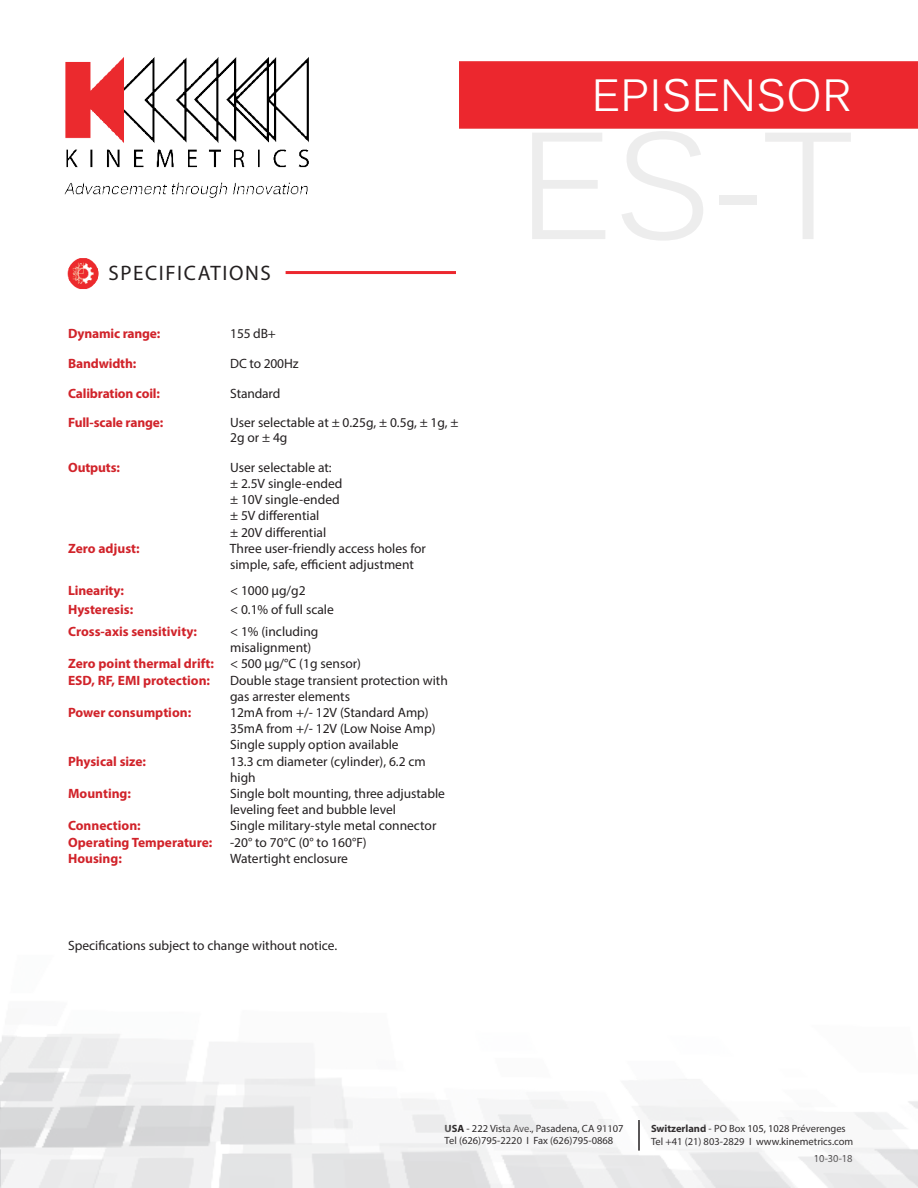
<style>
.page{position:relative;width:918px;height:1188px;background:#fff}
.page>*{position:absolute;margin:0;border:0;box-sizing:border-box;transform-origin:0 0}
.t1{font:45px "Kalinga";color:#fff}
.t2{font:21px "Myriad Pro";letter-spacing:.075em;color:#231f20}
.Body_Text{font:13.5px/16.2px "Myriad Pro";color:#231f20}
.Body_Text-2{font:700 13.5px "Myriad Pro";color:#d1232a}
.t3{font:10.5px "Myriad Pro";color:#231f20}
.s1{font-weight:400;color:#231f20}
.s2{font-weight:700}
</style>
<div class="page">
<img style="left:64px;top:57px;width:245px;height:141px">
<hr style="left:286px;top:271px;width:170px;height:3px;background:#ec272e">
<img style="left:0;top:1034px;width:918px;height:154px">
<img style="left:67px;top:258px;width:32px;height:31px">
<div style="left:460px;top:62px;width:457px;height:66px;background:#ec272e"></div>
<div style="left:459px;top:61px;width:459px;height:68px;border:2px solid #eb2a2f"></div>
<p class="t2" style="left:109px;top:260px;width:164px">SPECIFICATIONS</p>
<p class="Body_Text-2" style="left:68px;top:325px;width:94px">Dynamic range:</p>
<p class="Body_Text" style="left:230px;top:325px;width:47px">155 dB+</p>
<p class="Body_Text-2" style="left:68px;top:354px;width:70px">Bandwidth:</p>
<p class="Body_Text" style="left:230px;top:355px;width:70px">DC to 200Hz</p>
<p class="Body_Text-2" style="left:68px;top:384px;width:93px">Calibration coil:</p>
<p class="Body_Text" style="left:230px;top:385px;width:52px">Standard</p>
<p class="Body_Text-2" style="left:68px;top:414px;width:97px">Full-scale range:</p>
<p class="Body_Text" style="left:230px;top:415px;width:230px;line-height:14.9px">User selectable at ± 0.25g, ± 0.5g, ± 1g, ±<br>2g or ± 4g</p>
<p class="Body_Text-2" style="left:68px;top:458px;width:53px">Outputs:</p>
<p class="Body_Text" style="left:230px;top:459px;width:103px">User selectable at:</p>
<p class="Body_Text" style="left:230px;top:475px;width:114px">± 2.5V single-ended</p>
<p class="Body_Text" style="left:230px;top:491px;width:111px">± 10V single-ended</p>
<p class="Body_Text" style="left:230px;top:508px;width:91px">± 5V differential</p>
<p class="Body_Text" style="left:230px;top:524px;width:98px">± 20V differential</p>
<p class="Body_Text-2" style="left:68px;top:539px;width:73px">Zero adjust:</p>
<p class="Body_Text" style="left:230px;top:540px;width:198px">Three user-friendly access holes for simple, safe, efficient adjustment</p>
<p class="Body_Text-2" style="left:68px;top:582px;width:57px">Linearity:</p>
<p class="Body_Text" style="left:230px;top:582px;width:77px">&lt; 1000 μg/g2</p>
<p class="Body_Text-2" style="left:68px;top:601px;width:67px">Hysteresis:</p>
<p class="Body_Text" style="left:230px;top:602px;width:105px">&lt; 0.1% of full scale</p>
<p class="Body_Text-2" style="left:68px;top:623px;width:130px">Cross-axis sensitivity:</p>
<p class="Body_Text" style="left:230px;top:623px;width:90px">&lt; 1% (including misalignment)</p>
<p class="Body_Text-2" style="left:68px;top:655px;width:294px">Zero point thermal drift: <span class="s1">&lt; 500 μg/°C (1g sensor)</span></p>
<p class="Body_Text-2" style="left:68px;top:671px;width:144px">ESD, RF, EMI protection:</p>
<p class="Body_Text" style="left:230px;top:672px;width:219px">Double stage transient protection with</p>
<p class="Body_Text" style="left:230px;top:688px;width:122px">gas arrester elements</p>
<p class="Body_Text-2" style="left:68px;top:704px;width:125px">Power consumption:</p>
<p class="Body_Text" style="left:230px;top:704px;width:200px">12mA from +/- 12V (Standard Amp)</p>
<p class="Body_Text" style="left:230px;top:720px;width:207px">35mA from +/- 12V (Low Noise Amp)</p>
<p class="Body_Text" style="left:230px;top:737px;width:170px">Single supply option available</p>
<p class="Body_Text-2" style="left:68px;top:752px;width:80px">Physical size:</p>
<p class="Body_Text" style="left:230px;top:753px;width:197px">13.3 cm diameter (cylinder), 6.2 cm high</p>
<p class="Body_Text-2" style="left:68px;top:785px;width:64px">Mounting:</p>
<p class="Body_Text" style="left:230px;top:785px;width:216px">Single bolt mounting, three adjustable leveling feet and bubble level</p>
<p class="Body_Text-2" style="left:68px;top:817px;width:74px">Connection:</p>
<p class="Body_Text" style="left:230px;top:818px;width:208px">Single military-style metal connector</p>
<p class="Body_Text-2" style="left:68px;top:833px;width:146px">Operating Temperature:</p>
<p class="Body_Text" style="left:230px;top:834px;width:138px">-20° to 70°C (0° to 160°F)</p>
<p class="Body_Text-2" style="left:68px;top:850px;width:55px">Housing:</p>
<p class="Body_Text" style="left:230px;top:850px;width:119px">Watertight enclosure</p>
<p class="Body_Text" style="left:68px;top:937px;width:271px">Specifications subject to change without notice.</p>
<p class="t1" style="left:592px;top:67px;width:262px">EPISENSOR</p>
<p class="t3" style="left:445px;top:1122px;width:181px"><span class="s2">USA</span> - 222 Vista Ave., Pasadena, CA 91107</p>
<p class="t3" style="left:445px;top:1134px;width:170px">Tel (626)795-2220 I Fax (626)795-0868</p>
<p class="t3" style="left:651px;top:1122px;width:196px"><span class="s2">Switzerland</span> - PO Box 105, 1028 Préverenges</p>
<p class="t3" style="left:651px;top:1135px;width:204px">Tel +41 (21) 803-2829 I www.kinemetrics.com</p>
<p class="t3" style="left:814px;top:1152px;width:40px">10-30-18</p>
</div>
